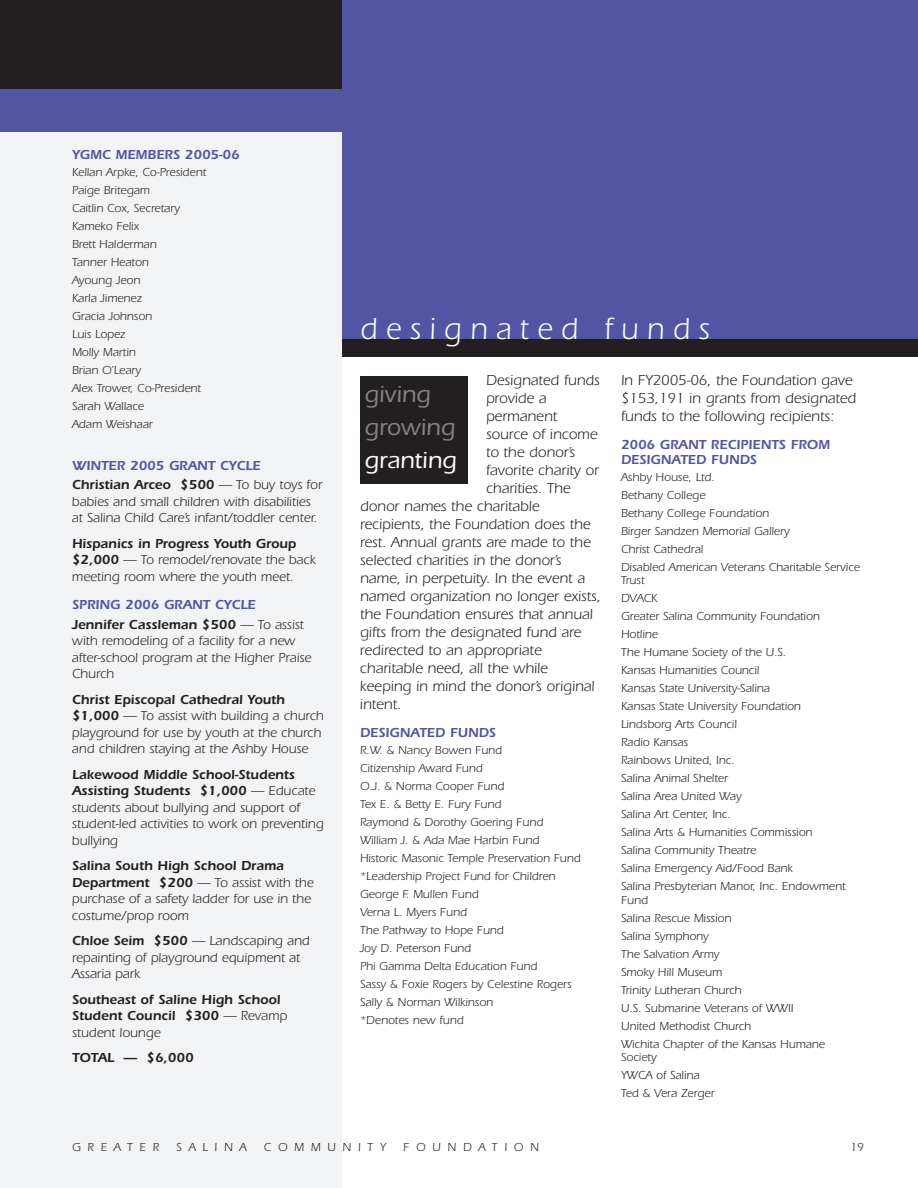
<style>
.page{position:relative;width:918px;height:1188px;background:#fff}
.page>*{position:absolute;margin:0;border:0;box-sizing:border-box;transform-origin:0 0}
.t1{font:31.5px "Itc Eras";letter-spacing:.28em;color:#fff;scale:.95 1}
.t2{font:500 24px/33px "Itc Eras";color:#808285}
.t3{font:500 24px "Itc Eras";color:#fff}
.t4{font:15px/18px "Itc Eras";color:#231f20}
.t5{font:13.5px/16.5px "Itc Eras";color:#231f20}
.t6{font:600 13.5px/16.5px "Itc Eras";color:#231f20}
.t7{font:600 13.5px/19.5px "Itc Eras";color:#5155a4}
.t8{font:12px/18px "Itc Eras";color:#231f20}
.t9{font:12px "Itc Eras";letter-spacing:.565em;color:#231f20}
.s1{color:#231f20}
.s2{font-weight:400;color:#231f20}
.s3{font-weight:600}
.s4{color:#5155a4}
.s5{font-weight:400}
</style>
<div class="page">
<div style="left:0;top:0;width:342px;height:1188px;background:#f2f3f4"></div>
<div style="left:0;top:0;width:342px;height:89px;background:#231f20"></div>
<div style="left:0;top:89px;width:342px;height:43px;background:#5155a4"></div>
<div style="left:342px;top:0;width:576px;height:339px;background:#5155a4"></div>
<div style="left:342px;top:339px;width:576px;height:18px;background:#231f20"></div>
<div style="left:360px;top:376px;width:108px;height:108px;background:#231f20"></div>
<p class="t7" style="left:72px;top:146px;width:169px">YGMC MEMBERS 2005-06</p>
<p class="t8" style="left:72px;top:164px;width:136px">Kellan Arpke, Co-President<br>Paige Britegam<br>Caitlin Cox, Secretary<br>Kameko Felix<br>Brett Halderman<br>Tanner Heaton<br>Ayoung Jeon<br>Karla Jimenez<br>Gracia Johnson<br>Luis Lopez<br>Molly Martin<br>Brian O’Leary<br>Alex Trower, Co-President<br>Sarah Wallace<br>Adam Weishaar</p>
<p class="t7" style="left:72px;top:457px;width:252px">WINTER 2005 GRANT CYCLE<br><span class="s1">Christian Arceo $500</span> <span class="s2">— To buy toys for</span></p>
<p class="t5" style="left:72px;top:494px;width:247px">babies and small children with disabilities at Salina Child Care’s infant/toddler center.</p>
<p class="t5" style="left:72px;top:536px;width:245px"><span class="s3">Hispanics in Progress Youth Group $2,000</span> — To remodel/renovate the back meeting room where the youth meet.</p>
<p class="t6" style="left:72px;top:596px;width:233px;line-height:19.5px"><span class="s4">SPRING 2006 GRANT CYCLE<br></span>Jennifer Cassleman $500 <span class="s5">— To assist</span></p>
<p class="t5" style="left:72px;top:634px;width:241px">with remodeling of a facility for a new after-school program at the Higher Praise<br>Church</p>
<p class="t5" style="left:72px;top:692px;width:253px"><span class="s3">Christ Episcopal Cathedral Youth $1,000</span> — To assist with building a church playground for use by youth at the church and children staying at the Ashby House</p>
<p class="t5" style="left:72px;top:767px;width:253px"><span class="s3">Lakewood Middle School-Students Assisting Students $1,000</span> — Educate students about bullying and support of student-led activities to work on preventing bullying</p>
<p class="t5" style="left:72px;top:859px;width:243px"><span class="s3">Salina South High School Drama<br>Department $200</span> — To assist with the purchase of a safety ladder for use in the costume/prop room</p>
<p class="t5" style="left:72px;top:934px;width:239px"><span class="s3">Chloe Seim $500</span> — Landscaping and repainting of playground equipment at<br>Assaria park</p>
<p class="t6" style="left:72px;top:992px;width:217px">Southeast of Saline High School<br>Student Council $300 <span class="s5">— Revamp student lounge</span></p>
<p class="t6" style="left:72px;top:1051px;width:123px">TOTAL — $6,000</p>
<h1 class="t1" style="left:360px;top:318px;width:370px">designated funds</h1>
<h2 class="t2" style="left:364px;top:380px;width:92px">giving growing</h2>
<h2 class="t3" style="left:364px;top:452px;width:94px">granting</h2>
<p class="t4" style="left:486px;top:372px;width:115px">Designated funds</p>
<p class="t4" style="left:486px;top:390px;width:62px">provide a</p>
<p class="t4" style="left:486px;top:408px;width:73px">permanent</p>
<p class="t4" style="left:486px;top:426px;width:113px">source of income</p>
<p class="t4" style="left:486px;top:444px;width:91px">to the donor’s</p>
<p class="t4" style="left:486px;top:462px;width:114px">favorite charity or</p>
<p class="t4" style="left:486px;top:480px;width:86px">charities. The</p>
<p class="t4" style="left:360px;top:498px;width:181px">donor names the charitable</p>
<p class="t4" style="left:360px;top:516px;width:232px">recipients, the Foundation does the</p>
<p class="t4" style="left:360px;top:534px;width:232px">rest. Annual grants are made to the</p>
<p class="t4" style="left:360px;top:552px;width:203px">selected charities in the donor’s</p>
<p class="t4" style="left:360px;top:570px;width:227px">name, in perpetuity. In the event a</p>
<p class="t4" style="left:360px;top:588px;width:243px">named organization no longer exists,</p>
<p class="t4" style="left:360px;top:606px;width:234px">the Foundation ensures that annual</p>
<p class="t4" style="left:360px;top:624px;width:223px">gifts from the designated fund are</p>
<p class="t4" style="left:360px;top:642px;width:183px">redirected to an appropriate</p>
<p class="t4" style="left:360px;top:660px;width:190px">charitable need, all the while</p>
<p class="t4" style="left:360px;top:678px;width:236px">keeping in mind the donor’s original</p>
<p class="t4" style="left:360px;top:696px;width:43px">intent.</p>
<p class="t7" style="left:360px;top:725px;width:137px">DESIGNATED FUNDS</p>
<p class="t8" style="left:360px;top:742px;width:222px">R.W. &amp; Nancy Bowen Fund<br>Citizenship Award Fund<br>O.J. &amp; Norma Cooper Fund<br>Tex E. &amp; Betty E. Fury Fund<br>Raymond &amp; Dorothy Goering Fund<br>William J. &amp; Ada Mae Harbin Fund<br>Historic Masonic Temple Preservation Fund *Leadership Project Fund for Children<br>George F. Mullen Fund<br>Verna L. Myers Fund<br>The Pathway to Hope Fund<br>Joy D. Peterson Fund<br>Phi Gamma Delta Education Fund<br>Sassy &amp; Foxie Rogers by Celestine Rogers<br>Sally &amp; Norman Wilkinson<br>*Denotes new fund</p>
<p class="t4" style="left:621px;top:372px;width:237px">In FY2005-06, the Foundation gave $153,191 in grants from designated funds to the following recipients:</p>
<p class="t7" style="left:621px;top:439px;width:211px;line-height:15px">2006 GRANT RECIPIENTS FROM<br>DESIGNATED FUNDS</p>
<p class="t8" style="left:621px;top:469px;width:241px">Ashby House, Ltd.<br>Bethany College<br>Bethany College Foundation<br>Birger Sandzen Memorial Gallery<br>Christ Cathedral<br>Disabled American Veterans Charitable Service</p>
<p class="t8" style="left:621px;top:573px;width:226px">Trust<br>DVACK<br>Greater Salina Community Foundation<br>Hotline<br>The Humane Society of the U.S.<br>Kansas Humanities Council<br>Kansas State University-Salina<br>Kansas State University Foundation<br>Lindsborg Arts Council<br>Radio Kansas<br>Rainbows United, Inc.<br>Salina Animal Shelter<br>Salina Area United Way<br>Salina Art Center, Inc.<br>Salina Arts &amp; Humanities Commission<br>Salina Community Theatre<br>Salina Emergency Aid/Food Bank<br>Salina Presbyterian Manor, Inc. Endowment</p>
<p class="t8" style="left:621px;top:892px;width:206px">Fund<br>Salina Rescue Mission<br>Salina Symphony<br>The Salvation Army<br>Smoky Hill Museum<br>Trinity Lutheran Church<br>U.S. Submarine Veterans of WWII<br>United Methodist Church<br>Wichita Chapter of the Kansas Humane</p>
<p class="t8" style="left:621px;top:1050px;width:95px">Society<br>YWCA of Salina<br>Ted &amp; Vera Zerger</p>
<p class="t9" style="left:72px;top:1143px;width:89px">GREATER</p>
<p class="t8" style="left:176px;top:1139px;width:72px">SALINA</p>
<p class="t9" style="left:264px;top:1143px;width:124px">COMMUNITY</p>
<p class="t9" style="left:403px;top:1143px;width:137px">FOUNDATION</p>
<p class="t8" style="left:851px;top:1139px;width:15px">19</p>
</div>
